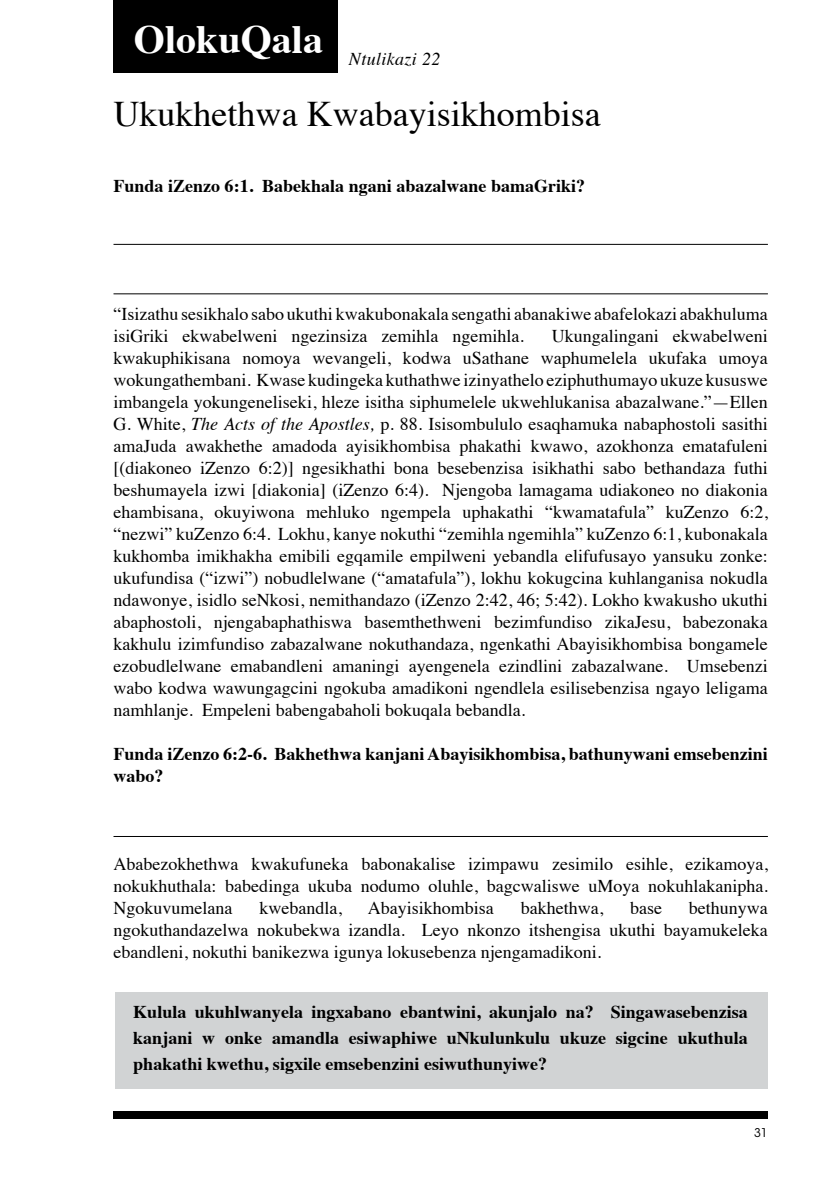
<style>
.page{position:relative;width:840px;height:1191px;background:#fff}
.page>*{position:absolute;margin:0;border:0;box-sizing:border-box;transform-origin:0 0}
.t1{font:700 40px "Times";color:#fff}
.t2{font:36px "Times";color:#000}
.t3{font:18px/22px "Times";color:#000;text-align:justify}
.t4{font:700 18px/26px "Times";color:#000}
.t5{font:italic 18px "Times";letter-spacing:.02em;color:#000}
.t6{font:12px "ITC Avant Garde Std";color:#000}
.s1{font-style:italic}
</style>
<div class="page">
<div style="left:113px;top:1111px;width:654px;height:8px;background:#000"></div>
<div style="left:113px;top:0;width:225px;height:72px;background:#000"></div>
<div style="left:115px;top:992px;width:652px;height:97px;background:#d1d3d4"></div>
<hr style="left:113px;top:244px;width:654px;height:1px;background:#000">
<hr style="left:113px;top:836px;width:654px;height:1px;background:#000">
<hr style="left:113px;top:293px;width:654px;height:1px;background:#000">
<h1 class="t1" style="left:134px;top:1px;width:190px">OlokuQala</h1>
<p class="t5" style="left:349px;top:43px;width:93px">Ntulikazi 22</p>
<h2 class="t2" style="left:113px;top:80px;width:488px">Ukukhethwa Kwabayisikhombisa</h2>
<p class="t4" style="left:113px;top:171px;width:473px">Funda iZenzo 6:1. Babekhala ngani abazalwane bamaGriki?</p>
<p class="t3" style="left:113px;top:301px;width:655px">“Isizathu sesikhalo sabo ukuthi kwakubonakala sengathi abanakiwe abafelokazi abakhuluma isiGriki ekwabelweni ngezinsiza zemihla ngemihla.</p>
<p class="t3" style="left:113px;top:323px;width:655px;text-indent:438px">Ukungalingani ekwabelweni kwakuphikisana nomoya wevangeli, kodwa uSathane waphumelela ukufaka umoya wokungathembani. Kwase kudingeka kuthathwe izinyathelo eziphuthumayo ukuze kususwe imbangela yokungeneliseki, hleze isitha siphumelele ukwehlukanisa abazalwane.”—Ellen G. White, <span class="s1">The Acts of the Apostles,</span> p. 88. Isisombululo esaqhamuka nabaphostoli sasithi amaJuda awakhethe amadoda ayisikhombisa phakathi kwawo, azokhonza ematafuleni [(diakoneo iZenzo 6:2)] ngesikhathi bona besebenzisa isikhathi sabo bethandaza futhi beshumayela izwi [diakonia] (iZenzo 6:4). Njengoba lamagama udiakoneo no diakonia ehambisana, okuyiwona mehluko ngempela uphakathi “kwamatafula” kuZenzo 6:2, “nezwi” kuZenzo 6:4. Lokhu, kanye nokuthi “zemihla ngemihla” kuZenzo 6:1, kubonakala kukhomba imikhakha emibili egqamile empilweni yebandla elifufusayo yansuku zonke: ukufundisa (“izwi”) nobudlelwane (“amatafula”), lokhu kokugcina kuhlanganisa nokudla ndawonye, isidlo seNkosi, nemithandazo (iZenzo 2:42, 46; 5:42). Lokho kwakusho ukuthi abaphostoli, njengabaphathiswa basemthethweni bezimfundiso zikaJesu, babezonaka kakhulu izimfundiso zabazalwane nokuthandaza, ngenkathi Abayisikhombisa bongamele ezobudlelwane emabandleni amaningi ayengenela ezindlini zabazalwane. Umsebenzi wabo kodwa wawungagcini ngokuba amadikoni ngendlela esilisebenzisa ngayo leligama namhlanje. Empeleni babengabaholi bokuqala bebandla.</p>
<p class="t4" style="left:113px;top:741px;width:655px;line-height:22px">Funda iZenzo 6:2-6. Bakhethwa kanjani Abayisikhombisa, bathunywani emsebenzini wabo?</p>
<p class="t3" style="left:113px;top:851px;width:655px">Ababezokhethwa kwakufuneka babonakalise izimpawu zesimilo esihle, ezikamoya, nokukhuthala: babedinga ukuba nodumo oluhle, bagcwaliswe uMoya nokuhlakanipha.<br>Ngokuvumelana</p>
<p class="t3" style="left:259px;top:895px;width:84px">kwebandla,</p>
<p class="t3" style="left:367px;top:895px;width:127px">Abayisikhombisa</p>
<p class="t3" style="left:520px;top:895px;width:84px">bakhethwa,</p>
<p class="t3" style="left:629px;top:895px;width:33px">base</p>
<p class="t3" style="left:113px;top:895px;width:655px;text-indent:575px">bethunywa ngokuthandazelwa nokubekwa izandla. Leyo nkonzo itshengisa ukuthi bayamukeleka ebandleni, nokuthi banikezwa igunya lokusebenza njengamadikoni.</p>
<p class="t4" style="left:133px;top:996px;width:615px;text-align:justify">Kulula ukuhlwanyela ingxabano ebantwini, akunjalo na? Singawasebenzisa kanjani w onke amandla esiwaphiwe uNkulunkulu ukuze sigcine ukuthula phakathi kwethu, sigxile emsebenzini esiwuthunyiwe?</p>
<p class="t6" style="left:753px;top:1125px;width:15px">31</p>
</div>
